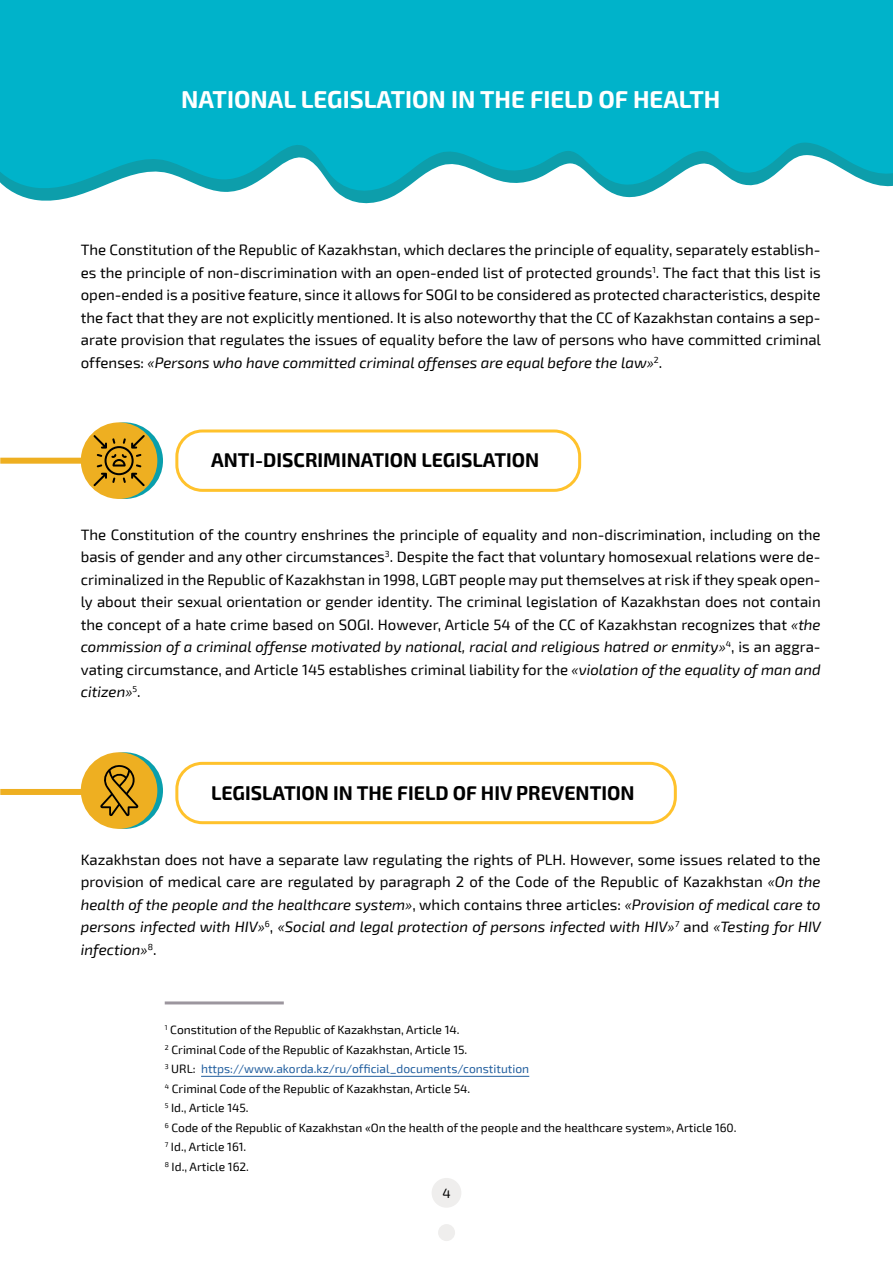
<style>
.page{position:relative;width:893px;height:1263px;background:#fff}
.page>*{position:absolute;margin:0;border:0;box-sizing:border-box;transform-origin:0 0}
.t1{font:700 24px "Exo 2";color:#fff}
.t2{font:700 19.5px "Exo 2";color:#000}
.t3{font:15px/22.5px "Exo 2";color:#000;text-align:justify}
.t4{font:13.5px "Exo 2";color:#000}
.t5{font:12px/19.5px "Exo 2";color:#000}
.s1{font-style:italic}
.s2{color:#215e9e}
</style>
<div class="page">
<div style="left:432px;top:1178px;width:29px;height:30px;background:#efeeed;border-radius:50%"></div>
<div style="left:438px;top:1224px;width:17px;height:17px;background:#efeeed;border-radius:50%"></div>
<svg style="left:86px;top:422px;width:77px;height:77px"></svg>
<svg style="left:86px;top:752px;width:77px;height:77px"></svg>
<svg style="left:14px;top:193px;width:634px;height:11px"></svg>
<svg style="left:0;top:0;width:893px;height:193px;background:#13b7cb"></svg>
<hr style="left:201px;top:1076px;width:328px;height:1px;background:#215e9e">
<div style="left:175px;top:762px;width:502px;height:62px;border:3px solid #ffc22c;border-radius:26px"></div>
<div style="left:175px;top:429px;width:406px;height:63px;border:3px solid #ffc22c;border-radius:26px"></div>
<div style="left:81px;top:422px;width:76px;height:77px;background:#eeaf21;border-radius:50%"></div>
<div style="left:81px;top:752px;width:76px;height:77px;background:#eeaf21;border-radius:50%"></div>
<div style="left:0;top:458px;width:119px;height:6px;background:#eeaf21"></div>
<div style="left:0;top:789px;width:119px;height:6px;background:#eeaf21"></div>
<hr style="left:165px;top:1001px;width:119px;height:3px;background:#9c969e">
<svg style="left:93px;top:435px;width:52px;height:51px"></svg>
<svg style="left:100px;top:765px;width:39px;height:51px"></svg>
<h1 class="t1" style="left:181px;top:85px;width:541px">NATIONAL LEGISLATION IN THE FIELD OF HEALTH</h1>
<p class="t3" style="left:81px;top:239px;width:742px">The Constitution of the Republic of Kazakhstan, which declares the principle of equality, separately establish&shy;es the principle of non-discrimination with an open-ended list of protected grounds<sup>1</sup>. The fact that this list is open-ended is a positive feature, since it allows for SOGI to be considered as protected characteristics, despite the fact that they are not explicitly mentioned. It is also noteworthy that the CC of Kazakhstan contains a sep&shy;arate provision that regulates the issues of equality before the law of persons who have committed criminal offenses: <span class="s1">«Persons who have committed criminal offenses are equal before the law»</span><sup>2</sup>.</p>
<h2 class="t2" style="left:211px;top:448px;width:330px">ANTI-DISCRIMINATION LEGISLATION</h2>
<p class="t3" style="left:81px;top:524px;width:741px">The Constitution of the country enshrines the principle of equality and non-discrimination, including on the basis of gender and any other circumstances<sup>3</sup>. Despite the fact that voluntary homosexual relations were de&shy;criminalized in the Republic of Kazakhstan in 1998, LGBT people may put themselves at risk if they speak open&shy;ly about their sexual orientation or gender identity. The criminal legislation of Kazakhstan does not contain the concept of a hate crime based on SOGI. However, Article 54 of the CC of Kazakhstan recognizes that <span class="s1">«the commission of a criminal offense motivated by national, racial and religious hatred or enmity»</span><sup>4</sup>, is an aggra&shy;vating circumstance, and Article 145 establishes criminal liability for the <span class="s1">«violation of the equality of man and citizen»</span><sup>5</sup>.</p>
<h2 class="t2" style="left:211px;top:781px;width:425px">LEGISLATION IN THE FIELD OF HIV PREVENTION</h2>
<p class="t3" style="left:81px;top:849px;width:742px">Kazakhstan does not have a separate law regulating the rights of PLH. However, some issues related to the provision of medical care are regulated by paragraph 2 of the Code of the Republic of Kazakhstan <span class="s1">«On the health of the people and the healthcare system»</span>, which contains three articles: <span class="s1">«Provision of medical care to persons infected with HIV»</span><sup>6</sup>, <span class="s1">«Social and legal protection of persons infected with HIV»</span><sup>7</sup> and <span class="s1">«Testing for HIV infection»</span><sup>8</sup>.</p>
<p class="t5" style="left:165px;top:1020px;width:573px"><sup>1</sup> Constitution of the Republic of Kazakhstan, Article 14.<br><sup>2</sup> Criminal Code of the Republic of Kazakhstan, Article 15.<br><sup>3</sup> URL: <span class="s2">https://www.akorda.kz/ru/official_documents/constitution<br></span><sup>4</sup> Criminal Code of the Republic of Kazakhstan, Article 54.<br><sup>5</sup> Id., Article 145.<br><sup>6</sup> Code of the Republic of Kazakhstan «On the health of the people and the healthcare system», Article 160.<br><sup>7</sup> Id., Article 161.<br><sup>8</sup> Id., Article 162.</p>
<p class="t4" style="left:442px;top:1185px;width:10px">4</p>
</div>
